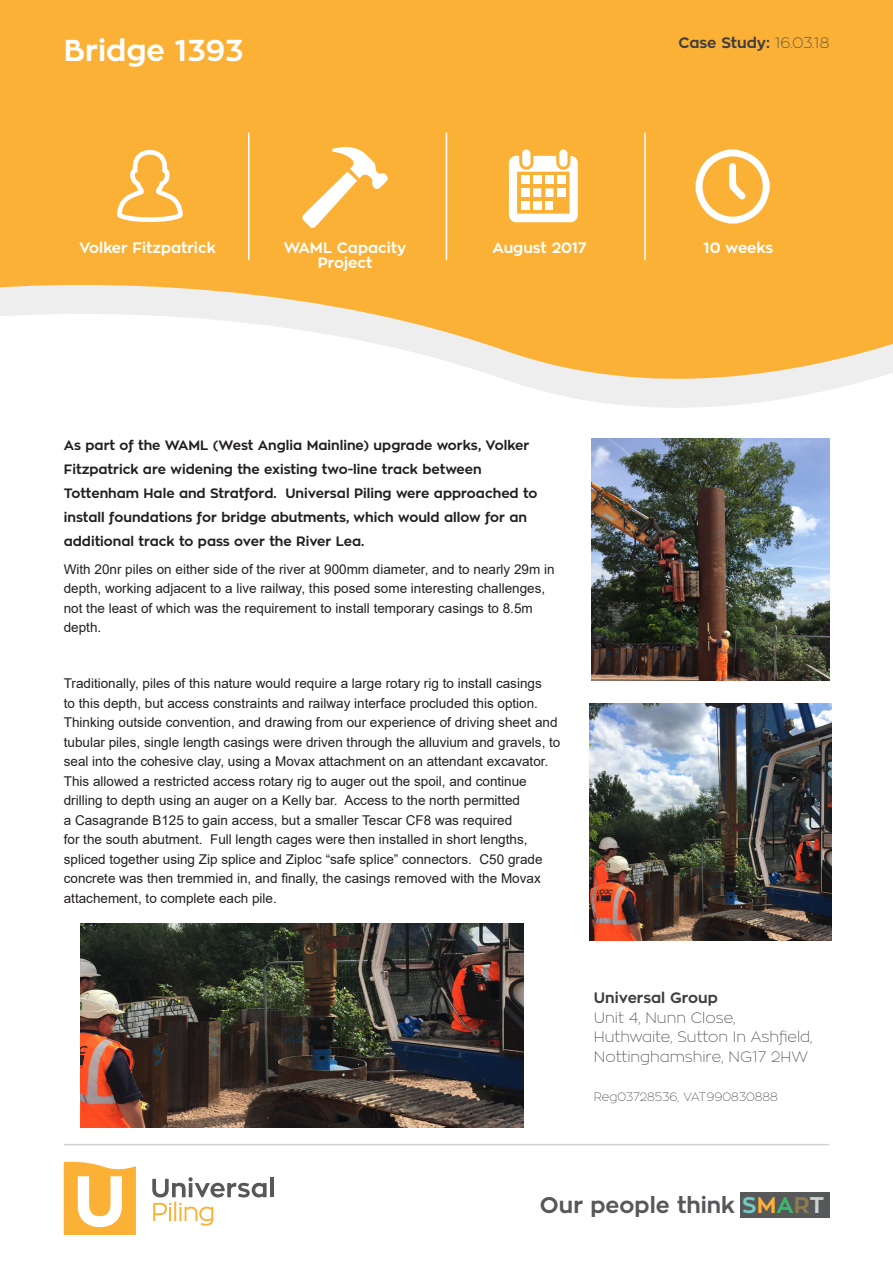
<style>
.page{position:relative;width:893px;height:1263px;background:#fff}
.page>*{position:absolute;margin:0;border:0;box-sizing:border-box;transform-origin:0 0}
.t1{font:700 30px "Zona Pro";color:#fff}
.t2{font:700 22.5px "Zona Pro";color:#57585a}
.t3{font:100 15px/19.5px "Zona Pro";color:#3e3e3f}
.t4{font:700 15px/15px "Zona Pro";color:#fff;text-align:center}
.t5{font:700 15px "Zona Pro";color:#3e3e3f}
.t6{font:13.5px/19.5px "Arial";color:#231f20}
.t7{font:700 13.5px/24px "Zona Pro";color:#231f20}
.t8{font:100 12px "Zona Pro";color:#3e3e3f}
.s1{font-weight:100}
.s2{color:#74cac1}
.s3{color:#fbb036}
.s4{color:#3db870}
.s5{color:#8e7c53}
.s6{color:#d1d2d4}
</style>
<div class="page">
<hr style="left:64px;top:1144px;width:765px;height:1px;background:#d1d2d4">
<svg style="left:64px;top:1161px;width:72px;height:74px"></svg>
<hr style="left:270px;top:1177px;width:4px;height:20px;background:#57585a">
<svg style="left:152px;top:1177px;width:115px;height:49px"></svg>
<div style="left:0;top:0;width:893px;height:271px;background:#fbb036"></div>
<svg style="left:0;top:271px;width:893px;height:137px"></svg>
<hr style="left:248px;top:133px;width:1px;height:127px;background:#fff">
<hr style="left:446px;top:133px;width:1px;height:127px;background:#fff">
<hr style="left:644px;top:133px;width:2px;height:127px;background:#fff">
<svg style="left:696px;top:149px;width:74px;height:75px"></svg>
<svg style="left:509px;top:149px;width:69px;height:73px"></svg>
<div style="left:521px;top:201px;width:8px;height:9px;background:#fff"></div>
<div style="left:558px;top:176px;width:8px;height:8px;background:#fff"></div>
<div style="left:545px;top:176px;width:8px;height:8px;background:#fff"></div>
<div style="left:533px;top:176px;width:8px;height:8px;background:#fff"></div>
<div style="left:521px;top:176px;width:8px;height:8px;background:#fff"></div>
<div style="left:533px;top:201px;width:8px;height:9px;background:#fff"></div>
<div style="left:545px;top:201px;width:8px;height:9px;background:#fff"></div>
<svg style="left:114px;top:78px;width:72px;height:330px"></svg>
<svg style="left:303px;top:147px;width:85px;height:81px"></svg>
<img style="left:592px;top:439px;width:237px;height:242px">
<img style="left:589px;top:703px;width:243px;height:238px">
<img style="left:81px;top:924px;width:442px;height:203px">
<div style="left:740px;top:1193px;width:89px;height:25px;background:#57585a"></div>
<p class="t1" style="left:64px;top:30px;width:181px">Bridge 1393</p>
<p class="t5" style="left:678px;top:33px;width:152px">Case Study: <span class="s1">16.03.18</span></p>
<p class="t4" style="left:79px;top:240px;width:138px">Volker Fitzpatrick</p>
<p class="t4" style="left:284px;top:240px;width:124px">WAML Capacity<br>Project</p>
<p class="t4" style="left:492px;top:240px;width:96px">August 2017</p>
<p class="t4" style="left:704px;top:240px;width:71px">10 weeks</p>
<p class="t7" style="left:64px;top:433px;width:475px">As part of the WAML (West Anglia Mainline) upgrade works, Volker Fitzpatrick are widening the existing two-line track between Tottenham Hale and Stratford. Universal Piling were approached to install foundations for bridge abutments, which would allow for an additional track to pass over the River Lea.</p>
<p class="t6" style="left:64px;top:559px;width:492px">With 20nr piles on either side of the river at 900mm diameter, and to nearly 29m in depth, working adjacent to a live railway, this posed some interesting challenges, not the least of which was the requirement to install temporary casings to 8.5m depth.</p>
<p class="t6" style="left:64px;top:674px;width:498px">Traditionally, piles of this nature would require a large rotary rig to install casings<br>to this depth, but access constraints and railway interface procluded this option.<br>Thinking outside convention, and drawing from our experience of driving sheet and tubular piles, single length casings were driven through the alluvium and gravels, to seal into the cohesive clay, using a Movax attachment on an attendant excavator.<br>This allowed a restricted access rotary rig to auger out the spoil, and continue drilling to depth using an auger on a Kelly bar. Access to the north permitted<br>a Casagrande B125 to gain access, but a smaller Tescar CF8 was required<br>for the south abutment. Full length cages were then installed in short lengths, spliced together using Zip splice and Ziploc “safe splice” connectors. C50 grade concrete was then tremmied in, and finally, the casings removed with the Movax attachement, to complete each pile.</p>
<p class="t5" style="left:594px;top:988px;width:126px">Universal Group</p>
<p class="t3" style="left:594px;top:1007px;width:220px">Unit 4, Nunn Close,<br>Huthwaite, Sutton In Ashfield,<br>Nottinghamshire, NG17 2HW</p>
<p class="t8" style="left:594px;top:1089px;width:185px">Reg03728536, VAT990830888</p>
<p class="t2" style="left:540px;top:1190px;width:286px">Our people think <span class="s2">S</span><span class="s3">M</span><span class="s4">A</span><span class="s5">R</span><span class="s6">T</span></p>
</div>
